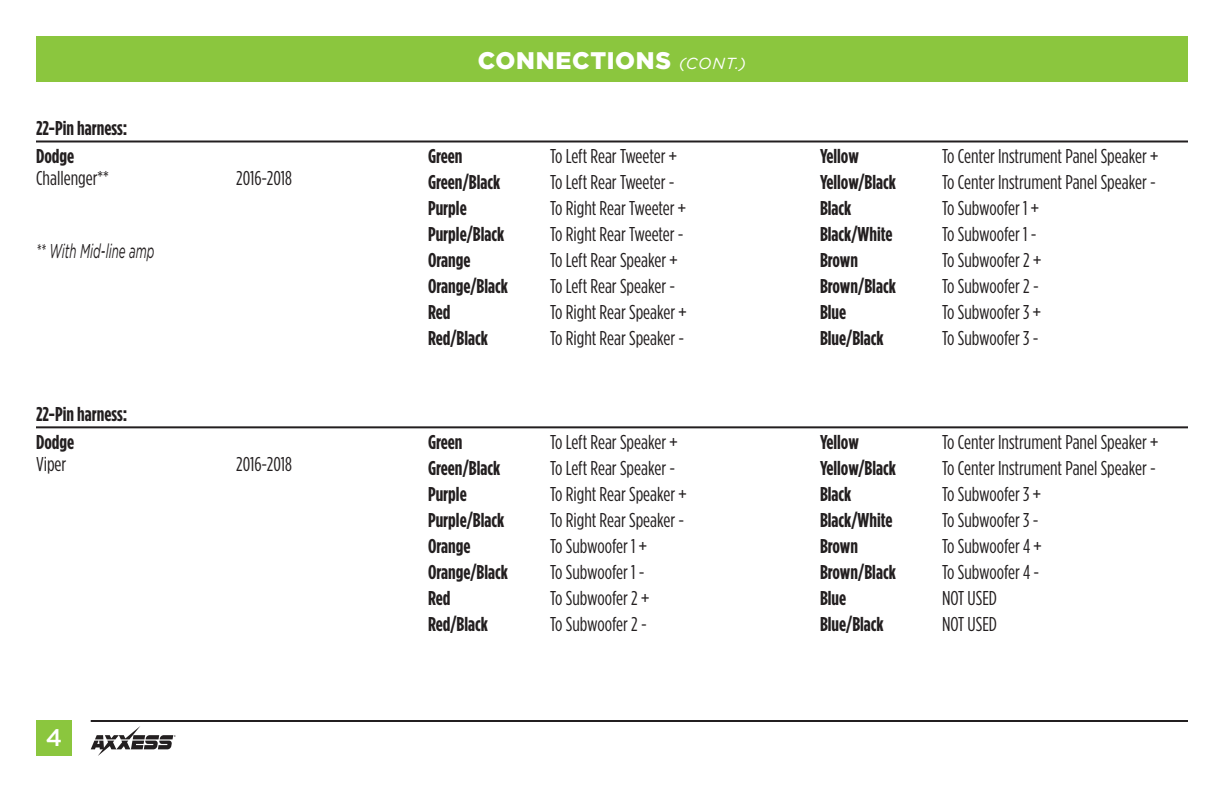
<style>
.page{position:relative;width:1224px;height:792px;background:#fff}
.page>*{position:absolute;margin:0;border:0;box-sizing:border-box;transform-origin:0 0}
.t1{font:900 24px "Gotham";letter-spacing:.03em;color:#fff}
.t2{font:500 24px "Gotham";color:#fff}
.t3{font:20px "Gotham Condensed";color:#231f20}
.t4{font:700 20px "Gotham Condensed";color:#231f20}
.t5{font:italic 20px "Gotham";color:#231f20;scale:.58 1}
.s1{font-weight:400;font-style:italic;font-size:16px}
</style>
<div class="page">
<div style="left:36px;top:36px;width:1152px;height:45px;background:#8bc63e"></div>
<div style="left:36px;top:720px;width:36px;height:36px;background:#8bc63e"></div>
<hr style="left:91px;top:720px;width:1097px;height:2px;background:#231f20">
<svg style="left:91px;top:726px;width:85px;height:30px"></svg>
<hr style="left:36px;top:426px;width:1152px;height:2px;background:#231f20">
<hr style="left:36px;top:141px;width:1152px;height:2px;background:#231f20">
<p class="t4" style="left:36px;top:117px;width:93px">22-Pin harness:</p>
<p class="t4" style="left:36px;top:145px;width:40px">Dodge</p>
<p class="t3" style="left:36px;top:167px;width:74px">Challenger**</p>
<p class="t3" style="left:236px;top:167px;width:57px">2016-2018</p>
<p class="t5" style="left:36px;top:240px;width:206px">** With Mid-line amp</p>
<p class="t4" style="left:36px;top:402px;width:93px">22-Pin harness:</p>
<p class="t4" style="left:36px;top:431px;width:40px">Dodge</p>
<p class="t3" style="left:36px;top:453px;width:32px">Viper</p>
<p class="t3" style="left:236px;top:453px;width:57px">2016-2018</p>
<p class="t2" style="left:46px;top:724px;width:18px">4</p>
<p class="t1" style="left:478px;top:46px;width:270px">CONNECTIONS <span class="s1">(CONT.)</span></p>
<p class="t4" style="left:428px;top:145px;width:36px">Green</p>
<p class="t3" style="left:550px;top:145px;width:129px">To Left Rear Tweeter +</p>
<p class="t4" style="left:428px;top:171px;width:74px">Green/Black</p>
<p class="t3" style="left:550px;top:171px;width:126px">To Left Rear Tweeter -</p>
<p class="t4" style="left:428px;top:197px;width:40px">Purple</p>
<p class="t3" style="left:550px;top:197px;width:138px">To Right Rear Tweeter +</p>
<p class="t4" style="left:428px;top:223px;width:78px">Purple/Black</p>
<p class="t3" style="left:550px;top:223px;width:135px">To Right Rear Tweeter -</p>
<p class="t4" style="left:428px;top:249px;width:44px">Orange</p>
<p class="t3" style="left:550px;top:249px;width:129px">To Left Rear Speaker +</p>
<p class="t4" style="left:428px;top:275px;width:82px">Orange/Black</p>
<p class="t3" style="left:550px;top:275px;width:127px">To Left Rear Speaker -</p>
<p class="t4" style="left:428px;top:301px;width:24px">Red</p>
<p class="t3" style="left:550px;top:301px;width:138px">To Right Rear Speaker +</p>
<p class="t4" style="left:428px;top:327px;width:62px">Red/Black</p>
<p class="t3" style="left:550px;top:327px;width:136px">To Right Rear Speaker -</p>
<p class="t4" style="left:428px;top:431px;width:36px">Green</p>
<p class="t3" style="left:550px;top:431px;width:129px">To Left Rear Speaker +</p>
<p class="t4" style="left:428px;top:457px;width:74px">Green/Black</p>
<p class="t3" style="left:550px;top:457px;width:127px">To Left Rear Speaker -</p>
<p class="t4" style="left:428px;top:483px;width:40px">Purple</p>
<p class="t3" style="left:550px;top:483px;width:138px">To Right Rear Speaker +</p>
<p class="t4" style="left:428px;top:509px;width:78px">Purple/Black</p>
<p class="t3" style="left:550px;top:509px;width:136px">To Right Rear Speaker -</p>
<p class="t4" style="left:428px;top:535px;width:44px">Orange</p>
<p class="t3" style="left:550px;top:535px;width:98px">To Subwoofer 1 +</p>
<p class="t4" style="left:428px;top:561px;width:82px">Orange/Black</p>
<p class="t3" style="left:550px;top:561px;width:96px">To Subwoofer 1 -</p>
<p class="t4" style="left:428px;top:587px;width:24px">Red</p>
<p class="t3" style="left:550px;top:587px;width:101px">To Subwoofer 2 +</p>
<p class="t4" style="left:428px;top:613px;width:62px">Red/Black</p>
<p class="t3" style="left:550px;top:613px;width:98px">To Subwoofer 2 -</p>
<p class="t4" style="left:820px;top:145px;width:40px">Yellow</p>
<p class="t3" style="left:942px;top:145px;width:218px">To Center Instrument Panel Speaker +</p>
<p class="t4" style="left:820px;top:171px;width:78px">Yellow/Black</p>
<p class="t3" style="left:942px;top:171px;width:215px">To Center Instrument Panel Speaker -</p>
<p class="t4" style="left:820px;top:197px;width:33px">Black</p>
<p class="t3" style="left:942px;top:197px;width:98px">To Subwoofer 1 +</p>
<p class="t4" style="left:820px;top:223px;width:74px">Black/White</p>
<p class="t3" style="left:942px;top:223px;width:96px">To Subwoofer 1 -</p>
<p class="t4" style="left:820px;top:249px;width:40px">Brown</p>
<p class="t3" style="left:942px;top:249px;width:101px">To Subwoofer 2 +</p>
<p class="t4" style="left:820px;top:275px;width:77px">Brown/Black</p>
<p class="t3" style="left:942px;top:275px;width:98px">To Subwoofer 2 -</p>
<p class="t4" style="left:820px;top:301px;width:28px">Blue</p>
<p class="t3" style="left:942px;top:301px;width:100px">To Subwoofer 3 +</p>
<p class="t4" style="left:820px;top:327px;width:65px">Blue/Black</p>
<p class="t3" style="left:942px;top:327px;width:98px">To Subwoofer 3 -</p>
<p class="t4" style="left:820px;top:431px;width:40px">Yellow</p>
<p class="t3" style="left:942px;top:431px;width:218px">To Center Instrument Panel Speaker +</p>
<p class="t4" style="left:820px;top:457px;width:78px">Yellow/Black</p>
<p class="t3" style="left:942px;top:457px;width:215px">To Center Instrument Panel Speaker -</p>
<p class="t4" style="left:820px;top:483px;width:33px">Black</p>
<p class="t3" style="left:942px;top:483px;width:100px">To Subwoofer 3 +</p>
<p class="t4" style="left:820px;top:509px;width:74px">Black/White</p>
<p class="t3" style="left:942px;top:509px;width:98px">To Subwoofer 3 -</p>
<p class="t4" style="left:820px;top:535px;width:40px">Brown</p>
<p class="t3" style="left:942px;top:535px;width:101px">To Subwoofer 4 +</p>
<p class="t4" style="left:820px;top:561px;width:77px">Brown/Black</p>
<p class="t3" style="left:942px;top:561px;width:99px">To Subwoofer 4 -</p>
<p class="t4" style="left:820px;top:587px;width:28px">Blue</p>
<p class="t3" style="left:942px;top:587px;width:57px">NOT USED</p>
<p class="t4" style="left:820px;top:613px;width:65px">Blue/Black</p>
<p class="t3" style="left:942px;top:613px;width:57px">NOT USED</p>
</div>
